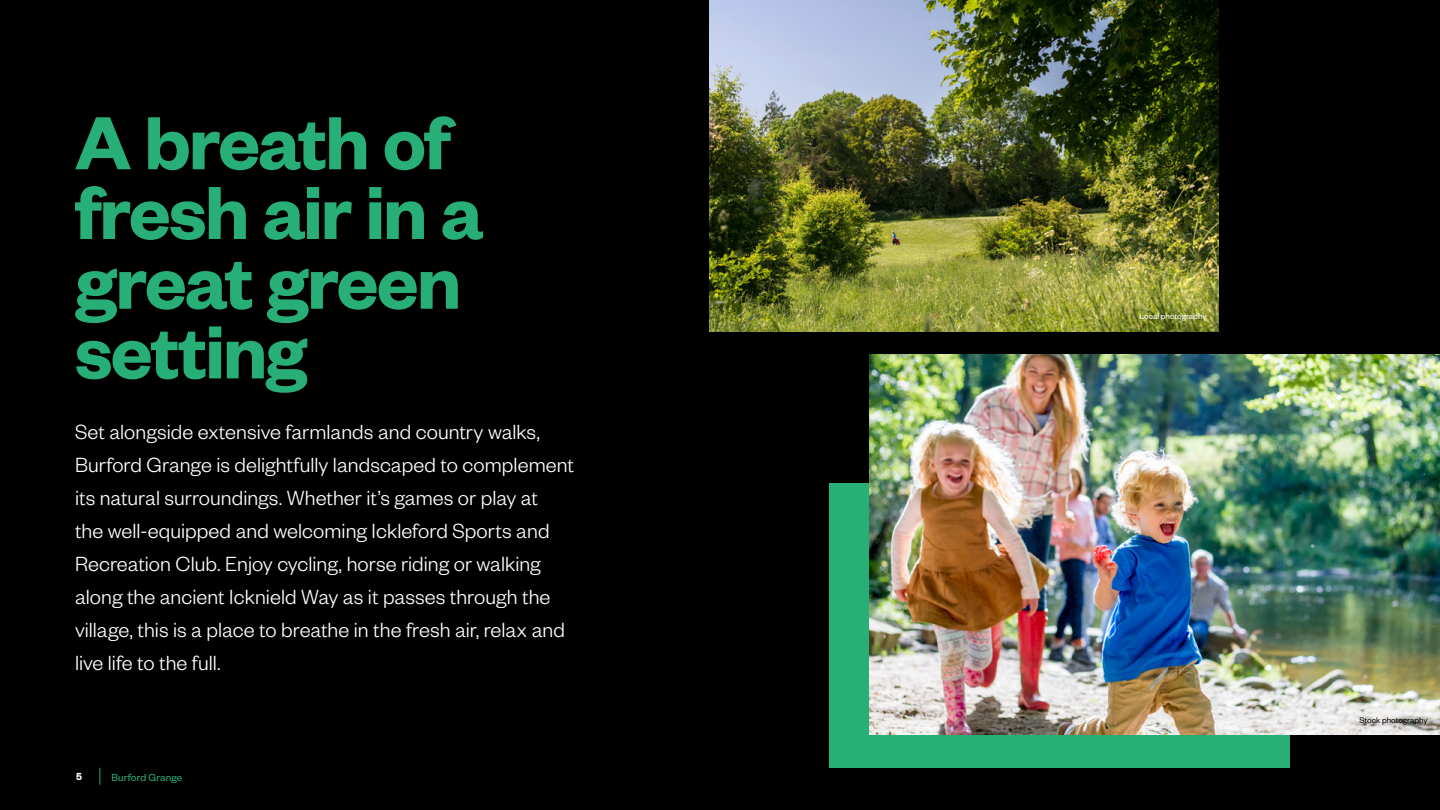
<style>
.page{position:relative;width:1440px;height:810px;background:#000}
.page>*{position:absolute;margin:0;border:0;box-sizing:border-box;transform-origin:0 0}
.t1{font:82.5px/69.8px "Founders Grotesk Sm Bd";letter-spacing:-.025em;color:#28af78}
.t2{font:300 22.5px/33px "Founders Grotesk";color:#fff}
.t3{font:11.25px "Founders Grotesk";letter-spacing:.01em;color:#28af78}
.t4{font:11.25px "Founders Grotesk Sm Bd";color:#fff}
.t5{font:9px "Founders Grotesk";color:#000}
.t6{font:9px "Founders Grotesk";letter-spacing:-.005em;color:#fff}
</style>
<div class="page">
<svg style="left:100px;top:768px;width:1px;height:17px"></svg>
<div style="left:830px;top:483px;width:460px;height:285px;background:#28af78"></div>
<img style="left:869px;top:354px;width:571px;height:381px">
<img style="left:709px;top:0;width:509px;height:331px">
<h1 class="t1" style="left:75px;top:104px;width:410px">A breath of fresh air in a great green setting</h1>
<p class="t2" style="left:75px;top:414px;width:501px">Set alongside extensive farmlands and country walks, Burford Grange is delightfully landscaped to complement its natural surroundings. Whether it’s games or play at<br>the well-equipped and welcoming Ickleford Sports and Recreation Club. Enjoy cycling, horse riding or walking along the ancient Icknield Way as it passes through the village, this is a place to breathe in the fresh air, relax and live life to the full.</p>
<p class="t4" style="left:76px;top:770px;width:7px">5</p>
<p class="t3" style="left:111px;top:770px;width:73px">Burford Grange</p>
<p class="t6" style="left:1140px;top:311px;width:68px">Local photography</p>
<p class="t5" style="left:1359px;top:714px;width:70px">Stock photography</p>
</div>
